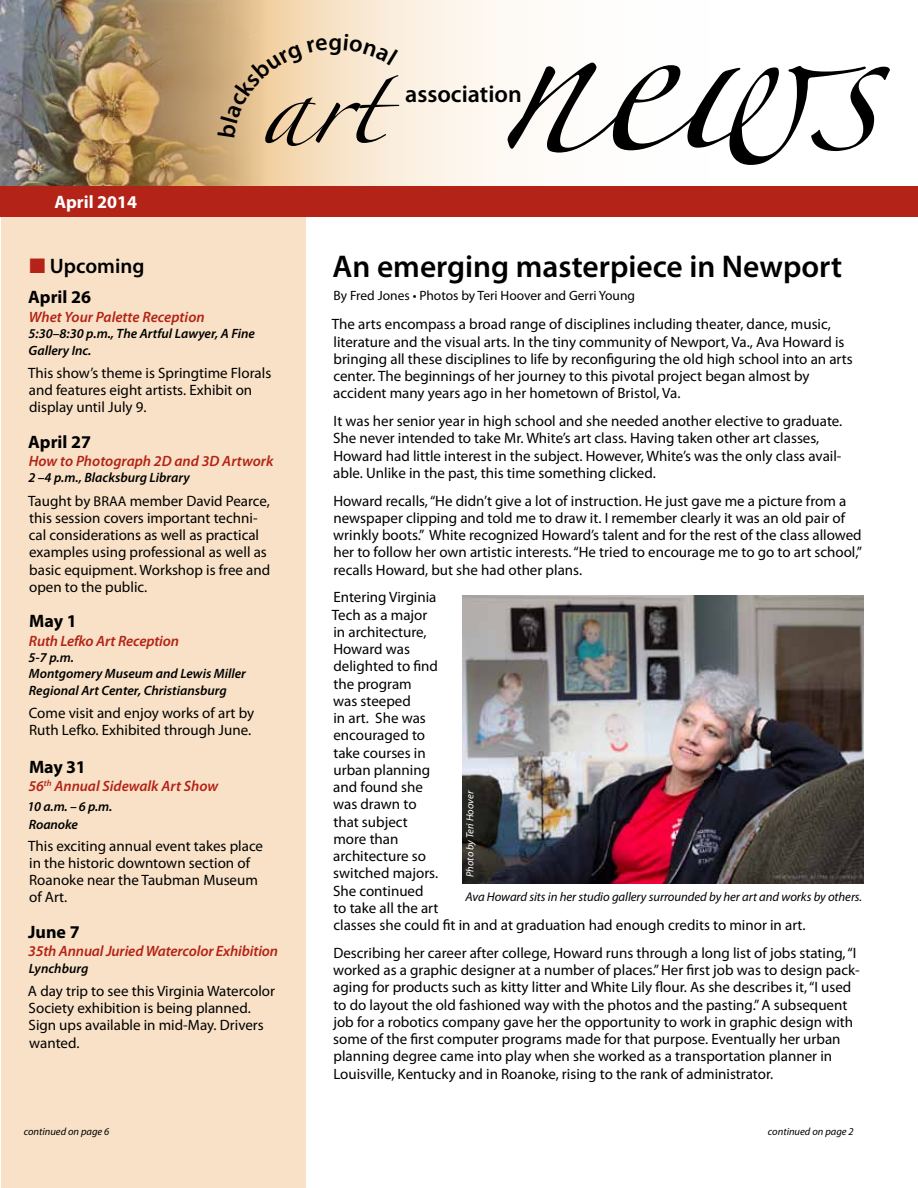
<style>
.page{position:relative;width:918px;height:1188px;background:#fff}
.page>*{position:absolute;margin:0;border:0;box-sizing:border-box;transform-origin:0 0}
.t1{font:150px "Zapfino";color:#000}
.t2{font:72px "Zapfino";color:#000}
.t3{font:600 31.5px "Myriad Pro";color:#000}
.t4{font:600 24px "Myriad Pro";color:#000}
.t5{font:600 21px "Myriad Pro";color:#000}
.t6{font:700 18px "Myriad Pro";color:#000}
.t7{font:700 18px "Myriad Pro";color:#fff}
.t8{font:15px/17.2px "Myriad Pro";color:#000}
.t9{font:italic 600 15px "Myriad Pro";letter-spacing:-.005em;color:#b32317}
.t10{font:italic 600 13.5px/16.2px "Myriad Pro";color:#000}
.t11{font:13.5px "Myriad Pro";color:#000}
.t12{font:italic 12.75px "Myriad Pro";letter-spacing:-.005em;color:#000}
.t13{font:italic 10.5px "Myriad Pro";color:#000}
.t14{font:italic 10.5px "Myriad Pro";color:#fff}
.s1{color:#b32317}
.s2{font-size:14.25px}
</style>
<div class="page">
<img style="left:463px;top:595px;width:400px;height:288px">
<svg style="left:265px;top:0;width:245px;height:186px"></svg>
<div style="left:2px;top:215px;width:304px;height:973px;background:#f8e1c6"></div>
<img style="left:1px;top:0;width:264px;height:186px">
<div style="left:0;top:186px;width:918px;height:30px;background:#b32317"></div>
<svg style="left:217px;top:38px;width:111px;height:99px;background:#e9caa0"></svg>
<svg style="left:344px;top:34px;width:54px;height:31px;background:#f9e9d4"></svg>
<h3 class="t4" style="left:328px;top:26px;width:16px">g</h3>
<p class="t7" style="left:54px;top:190px;width:84px">April 2014</p>
<h1 class="t1" style="left:497px;top:8px;width:384px">news</h1>
<h2 class="t2" style="left:261px;top:75px;width:123px">art</h2>
<h3 class="t4" style="left:405px;top:79px;width:118px">association</h3>
<h3 class="t5" style="left:30px;top:252px;width:116px"><span class="s1">■</span> Upcoming</h3>
<p class="t6" style="left:28px;top:286px;width:64px">April 26</p>
<p class="t9" style="left:29px;top:308px;width:178px">Whet Your Palette Reception</p>
<p class="t10" style="left:29px;top:325px;width:228px">5:30–8:30 p.m., The Artful Lawyer, A Fine<br>Gallery Inc.</p>
<p class="t8" style="left:28px;top:364px;width:245px">This show’s theme is Springtime Florals and features eight artists. Exhibit on display until July 9.</p>
<p class="t6" style="left:28px;top:430px;width:64px">April 27</p>
<p class="t9" style="left:29px;top:452px;width:246px">How to Photograph 2D and 3D Artwork</p>
<p class="t10" style="left:28px;top:469px;width:163px">2 –4 p.m., Blacksburg Library</p>
<p class="t8" style="left:28px;top:492px;width:244px">Taught by <span class="s2">BRAA</span> member David Pearce, this session covers important techni&shy;cal considerations as well as practical examples using professional as well as basic equipment. Workshop is free and open to the public.</p>
<p class="t6" style="left:29px;top:609px;width:49px">May 1</p>
<p class="t9" style="left:29px;top:631px;width:152px">Ruth Lefko Art Reception</p>
<p class="t10" style="left:29px;top:649px;width:219px">5-7 p.m.<br>Montgomery Museum and Lewis Miller<br>Regional Art Center, Christiansburg</p>
<p class="t8" style="left:29px;top:704px;width:227px">Come visit and enjoy works of art by<br>Ruth Lefko. Exhibited through June.</p>
<p class="t6" style="left:29px;top:755px;width:58px">May 31</p>
<p class="t9" style="left:28px;top:777px;width:191px">56<sup>th</sup> Annual Sidewalk Art Show</p>
<p class="t10" style="left:27px;top:797px;width:87px;line-height:18px">10 a.m. – 6 p.m.<br>Roanoke</p>
<p class="t8" style="left:28px;top:837px;width:237px">This exciting annual event takes place in the historic downtown section of<br>Roanoke near the Taubman Museum of Art.</p>
<p class="t6" style="left:28px;top:920px;width:53px">June 7</p>
<p class="t9" style="left:28px;top:942px;width:251px">35th Annual Juried Watercolor Exhibition</p>
<p class="t10" style="left:29px;top:960px;width:61px">Lynchburg</p>
<p class="t8" style="left:28px;top:982px;width:249px">A day trip to see this Virginia Watercolor<br>Society exhibition is being planned.<br>Sign ups available in mid-May. Drivers wanted.</p>
<p class="t13" style="left:24px;top:1125px;width:87px">continued on page 6</p>
<h3 class="t3" style="left:333px;top:246px;width:511px">An emerging masterpiece in Newport</h3>
<p class="t11" style="left:333px;top:287px;width:303px">By Fred Jones • Photos by Teri Hoover and Gerri Young</p>
<p class="t8" style="left:332px;top:316px;width:522px">The arts encompass a broad range of disciplines including theater, dance, music, literature and the visual arts. In the tiny community of Newport, Va., Ava Howard is bringing all these disciplines to life by reconfiguring the old high school into an arts center. The beginnings of her journey to this pivotal project began almost by accident many years ago in her hometown of Bristol, Va.</p>
<p class="t8" style="left:333px;top:412px;width:511px">It was her senior year in high school and she needed another elective to graduate.<br>She never intended to take Mr. White’s art class. Having taken other art classes, Howard had little interest in the subject. However, White’s was the only class avail&shy;able. Unlike in the past, this time something clicked.</p>
<p class="t8" style="left:333px;top:492px;width:530px">Howard recalls, “He didn’t give a lot of instruction. He just gave me a picture from a newspaper clipping and told me to draw it. I remember clearly it was an old pair of wrinkly boots.” White recognized Howard’s talent and for the rest of the class allowed her to follow her own artistic interests. “He tried to encourage me to go to art school,” recalls Howard, but she had other plans.</p>
<p class="t8" style="left:332px;top:589px;width:475px">Entering Virginia<br>Tech as a major<br>in architecture,<br>Howard was<br>delighted to find<br>the program<br>was steeped<br>in art. She was<br>encouraged to<br>take courses in<br>urban planning<br>and found she<br>was drawn to<br>that subject<br>more than<br>architecture so<br>switched majors.<br>She continued<br>to take all the art<br>classes she could fit in and at graduation had enough credits to minor in art.</p>
<p class="t8" style="left:333px;top:944px;width:528px">Describing her career after college, Howard runs through a long list of jobs stating, “I worked as a graphic designer at a number of places.” Her first job was to design pack&shy;aging for products such as kitty litter and White Lily flour. As she describes it, “I used to do layout the old fashioned way with the photos and the pasting.” A subsequent job for a robotics company gave her the opportunity to work in graphic design with some of the first computer programs made for that purpose. Eventually her urban planning degree came into play when she worked as a transportation planner in Louisville, Kentucky and in Roanoke, rising to the rank of administrator.</p>
<p class="t14" style="left:463px;top:877px;width:88px;rotate:-90deg">Photo by Teri Hoover</p>
<p class="t12" style="left:466px;top:889px;width:398px">Ava Howard sits in her studio gallery surrounded by her art and works by others.</p>
<p class="t13" style="left:768px;top:1125px;width:87px">continued on page 2</p>
</div>
